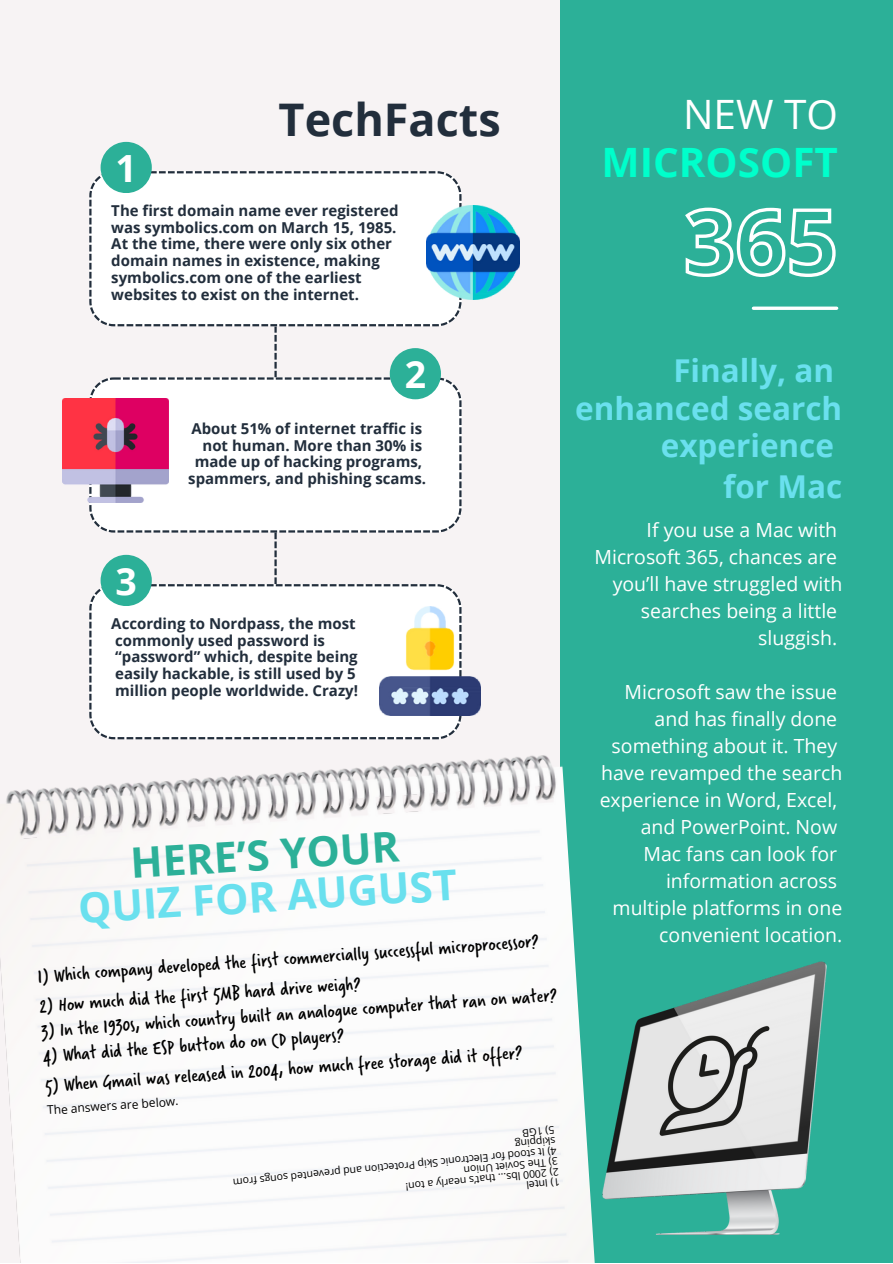
<style>
.page{position:relative;width:893px;height:1264px;background:#fff}
.page>*{position:absolute;margin:0;border:0;box-sizing:border-box;transform-origin:0 0}
.t1{font:700 45px "Open Sans";color:#222e3c}
.t2{font:700 42px "Open Sans";color:#6ae0ee}
.t3{font:700 42px "Open Sans";color:#2cb098}
.t4{font:700 40.5px/48.3px "Open Sans";color:#00ffcb;text-align:right}
.t5{font:700 37.5px "Open Sans";color:#fff}
.t6{font:700 31.5px/37.5px "Open Sans";color:#6ae0ee;text-align:right}
.t7{font:20.25px "Verveine";color:#000}
.t8{font:19.5px/27px "Open Sans";color:#fff;text-align:right}
.t9{font:700 15px "Open Sans";color:#222e3c}
.t10{font:12px "Open Sans";color:#000}
.t11{font:10.5px/9.6px "Open Sans";color:#000}
.s1{font-weight:400;color:#fff}
</style>
<div class="page">
<div style="left:0;top:0;width:892px;height:1262px;background:#f7f3f4"></div>
<div style="left:560px;top:0;width:332px;height:1262px;background:#2cb098"></div>
<svg style="left:753px;top:306px;width:83px;height:4px"></svg>
<img style="left:0;top:703px;width:595px;height:559px">
<div style="left:89px;top:171px;width:372px;height:155px;background:#fff"></div>
<div style="left:101px;top:142px;width:51px;height:51px;background:#2cb098;border-radius:50%"></div>
<svg style="left:274px;top:326px;width:3px;height:258px"></svg>
<div style="left:89px;top:377px;width:372px;height:155px;background:#fff"></div>
<div style="left:390px;top:348px;width:51px;height:51px;background:#2cb098;border-radius:50%"></div>
<div style="left:89px;top:584px;width:372px;height:155px;background:#fff"></div>
<div style="left:101px;top:555px;width:51px;height:51px;background:#2cb098;border-radius:50%"></div>
<img style="left:63px;top:398px;width:105px;height:105px">
<img style="left:380px;top:606px;width:100px;height:110px">
<img style="left:426px;top:206px;width:93px;height:93px">
<img style="left:602px;top:961px;width:224px;height:272px">
<svg style="left:685px;top:207px;width:151px;height:70px"></svg>
<p class="t5" style="left:115px;top:141px;width:23px">1</p>
<p class="t1" style="left:278px;top:88px;width:223px">TechFacts</p>
<p class="t9" style="left:111px;top:200px;width:288px">The first domain name ever registered</p>
<p class="t9" style="left:111px;top:216px;width:287px">was symbolics.com on March 15, 1985.</p>
<p class="t9" style="left:111px;top:233px;width:282px">At the time, there were only six other</p>
<p class="t9" style="left:111px;top:250px;width:270px">domain names in existence, making</p>
<p class="t9" style="left:111px;top:267px;width:252px">symbolics.com one of the earliest</p>
<p class="t9" style="left:111px;top:284px;width:249px">websites to exist on the internet.</p>
<p class="t4" style="left:601px;top:89px;width:238px"><span class="s1">NEW TO<br></span>MICROSOFT</p>
<p class="t5" style="left:404px;top:348px;width:23px">2</p>
<p class="t5" style="left:115px;top:554px;width:23px">3</p>
<p class="t9" style="left:191px;top:417px;width:232px">About 51% of internet traffic is</p>
<p class="t9" style="left:202px;top:434px;width:221px">not human. More than 30% is</p>
<p class="t9" style="left:195px;top:451px;width:229px">made up of hacking programs,</p>
<p class="t9" style="left:188px;top:468px;width:239px">spammers, and phishing scams.</p>
<p class="t9" style="left:111px;top:612px;width:246px">According to Nordpass, the most</p>
<p class="t9" style="left:115px;top:629px;width:211px">commonly used password is</p>
<p class="t9" style="left:115px;top:646px;width:244px">“password” which, despite being</p>
<p class="t9" style="left:115px;top:663px;width:242px">easily hackable, is still used by 5</p>
<p class="t9" style="left:115px;top:680px;width:244px">million people worldwide. Crazy!</p>
<p class="t3" style="left:129px;top:834px;width:270px;rotate:-4deg">HERE’S YOUR</p>
<p class="t2" style="left:76px;top:879px;width:381px;rotate:-4deg">QUIZ FOR AUGUST</p>
<p class="t7" style="left:37px;top:962px;width:504px;rotate:-4deg">1) Which company developed the first commercially successful microprocessor?</p>
<p class="t7" style="left:39px;top:992px;width:323px;rotate:-4deg">2) How much did the first 5MB hard drive weigh?</p>
<p class="t7" style="left:41px;top:1017px;width:518px;rotate:-4deg">3) In the 1930s, which country built an analogue computer that ran on water?</p>
<p class="t7" style="left:42px;top:1042px;width:303px;rotate:-4deg">4) What did the ESP button do on CD players?</p>
<p class="t7" style="left:44px;top:1071px;width:480px;rotate:-4deg">5) When Gmail was released in 2004, how much free storage did it offer?</p>
<p class="t10" style="left:47px;top:1101px;width:133px;rotate:-4deg">The answers are below.</p>
<p class="t11" style="left:555px;top:1134px;width:34px;rotate:174deg">5) 1GB</p>
<p class="t11" style="left:557px;top:1154px;width:326px;rotate:174deg">4) It stood for Electronic Skip Protection and prevented songs from skipping</p>
<p class="t11" style="left:558px;top:1165px;width:96px;rotate:174deg">3) The Soviet Union</p>
<p class="t11" style="left:559px;top:1176px;width:155px;rotate:174deg">2) 2000 lbs… that’s nearly a ton!</p>
<p class="t11" style="left:560px;top:1186px;width:35px;rotate:174deg">1) Intel</p>
<p class="t6" style="left:673px;top:351px;width:162px">Finally, an</p>
<p class="t6" style="left:575px;top:389px;width:268px">enhanced search experience</p>
<p class="t6" style="left:723px;top:467px;width:120px">for Mac</p>
<p class="t8" style="left:646px;top:515px;width:192px">If you use a Mac with</p>
<p class="t8" style="left:594px;top:542px;width:244px">Microsoft 365, chances are</p>
<p class="t8" style="left:612px;top:569px;width:231px">you’ll have struggled with searches being a little</p>
<p class="t8" style="left:758px;top:623px;width:80px">sluggish.</p>
<p class="t8" style="left:624px;top:677px;width:214px">Microsoft saw the issue</p>
<p class="t8" style="left:654px;top:704px;width:184px">and has finally done</p>
<p class="t8" style="left:611px;top:731px;width:227px">something about it. They</p>
<p class="t8" style="left:599px;top:758px;width:244px;text-align:left">have revamped the search experience in Word, Excel,</p>
<p class="t8" style="left:640px;top:812px;width:198px">and PowerPoint. Now</p>
<p class="t8" style="left:643px;top:839px;width:195px">Mac fans can look for</p>
<p class="t8" style="left:666px;top:866px;width:173px">information across</p>
<p class="t8" style="left:612px;top:893px;width:231px">multiple platforms in one convenient location.</p>
</div>
